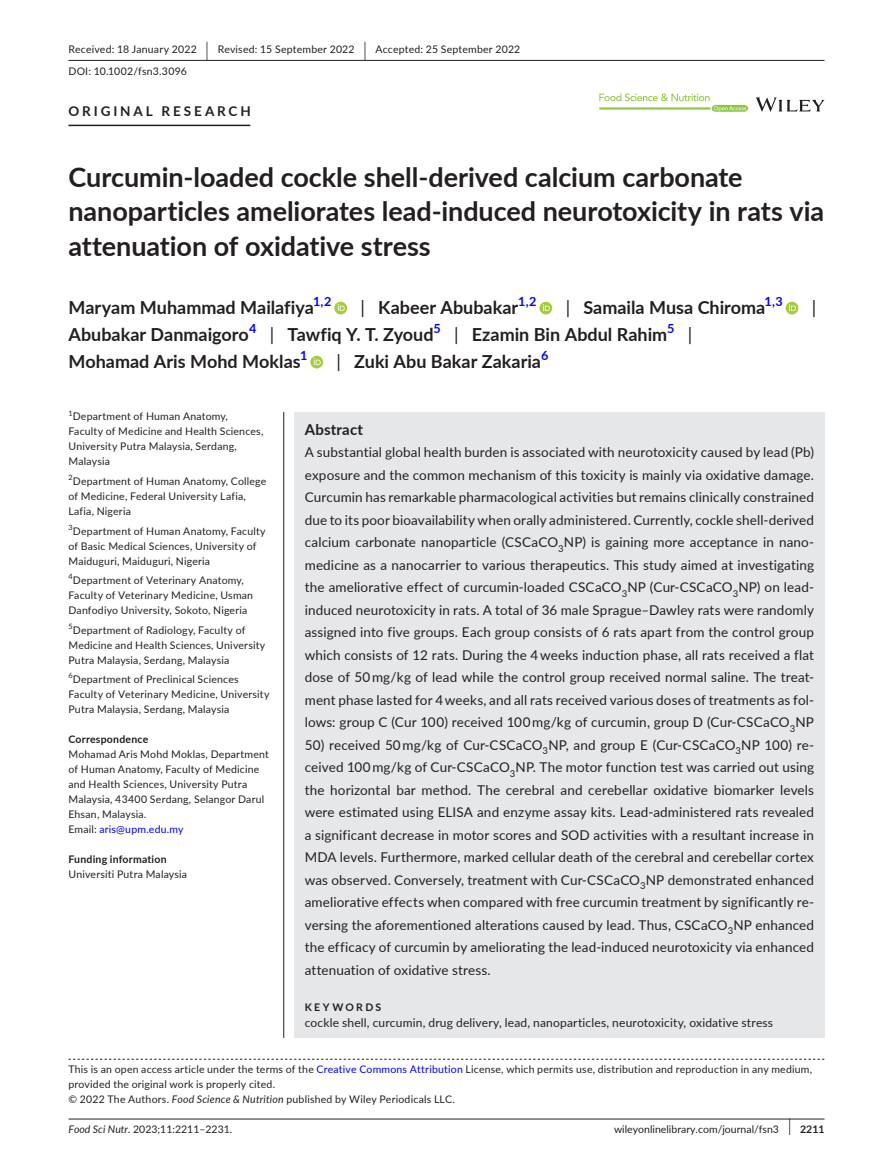
<style>
.page{position:relative;width:893px;height:1174px;background:#fff}
.page>*{position:absolute;margin:0;border:0;box-sizing:border-box;transform-origin:0 0}
.t1{font:700 27px/34.5px "Lato";color:#231f20}
.t2{font:700 18px "Lato";color:#231f20}
.t3{font:18px "Lato";color:#231f20}
.t4{font:700 15px "Lato";letter-spacing:.015em;color:#231f20}
.t5{font:13.5px/22.5px "Lato";letter-spacing:.01em;color:#231f20;text-align:justify}
.t6{font:700 13.5px "Lato";letter-spacing:.215em;color:#231f20}
.t7{font:700 12.6px "Lato";color:#00f}
.t8{font:12px "Lato";letter-spacing:.015em;color:#231f20}
.t9{font:10.5px/15px "Lato";letter-spacing:.02em;color:#231f20}
.t10{font:10.5px "Lato";color:#231f20}
.t11{font:700 10.5px "Lato";letter-spacing:.02em;color:#231f20}
.t12{font:700 10.5px "Lato";letter-spacing:.22em;color:#231f20}
.s1{font-size:19.65px}
.s2{font-weight:400}
.s3{color:#00f}
.s4{font-style:italic}
.s5{font-size:17.4px}
.s6{font-weight:700}
</style>
<div class="page">
<hr style="left:68px;top:1118px;width:756px;height:1px;background:#231f20">
<svg style="left:756px;top:97px;width:68px;height:15px"></svg>
<svg style="left:599px;top:93px;width:149px;height:19px"></svg>
<hr style="left:68px;top:60px;width:756px;height:1px;background:#231f20">
<hr style="left:68px;top:125px;width:182px;height:1px;background:#231f20">
<svg style="left:334px;top:302px;width:13px;height:12px"></svg>
<svg style="left:338px;top:304px;width:7px;height:7px"></svg>
<div style="left:539px;top:302px;width:13px;height:12px;background:#a5cd39;border-radius:50%"></div>
<svg style="left:543px;top:304px;width:7px;height:7px"></svg>
<div style="left:786px;top:302px;width:12px;height:12px;background:#a5cd39;border-radius:50%"></div>
<svg style="left:789px;top:304px;width:7px;height:7px"></svg>
<svg style="left:310px;top:356px;width:13px;height:12px"></svg>
<svg style="left:314px;top:358px;width:7px;height:7px"></svg>
<svg style="left:68px;top:1058px;width:756px;height:1px"></svg>
<div style="left:294px;top:412px;width:530px;height:625px;background:#e6e7e9"></div>
<hr style="left:283px;top:412px;width:1px;height:625px;background:#231f20">
<p class="t9" style="left:68px;top:38px;width:453px;line-height:21.8px">Received: 18 January 2022 <span class="s1">|</span> Revised: 15 September 2022 <span class="s1">|</span> Accepted: 25 September 2022<br>DOI: 10.1002/fsn3.3096</p>
<p class="t6" style="left:68px;top:101px;width:184px">ORIGINAL RESEARCH</p>
<h1 class="t1" style="left:68px;top:159px;width:757px">Curcumin-loaded cockle shell-derived calcium carbonate nanoparticles ameliorates lead-induced neurotoxicity in rats via attenuation of oxidative stress</h1>
<h2 class="t2" style="left:68px;top:295px;width:247px">Maryam Muhammad Mailafiya</h2>
<p class="t7" style="left:313px;top:292px;width:20px">1,2</p>
<h2 class="t2" style="left:361px;top:295px;width:159px"><span class="s2">|</span> Kabeer Abubakar</h2>
<p class="t7" style="left:518px;top:292px;width:20px">1,2</p>
<h2 class="t2" style="left:566px;top:295px;width:201px"><span class="s2">|</span> Samaila Musa Chiroma</h2>
<p class="t7" style="left:764px;top:292px;width:20px">1,3</p>
<h2 class="t3" style="left:812px;top:295px;width:6px">|</h2>
<h2 class="t2" style="left:68px;top:322px;width:182px">Abubakar Danmaigoro</h2>
<p class="t7" style="left:249px;top:319px;width:9px">4</p>
<h2 class="t2" style="left:270px;top:322px;width:165px"><span class="s2">|</span> Tawfiq Y. T. Zyoud</h2>
<p class="t7" style="left:433px;top:319px;width:9px">5</p>
<h2 class="t2" style="left:454px;top:322px;width:214px"><span class="s2">|</span> Ezamin Bin Abdul Rahim</h2>
<p class="t7" style="left:667px;top:319px;width:9px">5</p>
<h2 class="t3" style="left:688px;top:322px;width:6px">|</h2>
<h2 class="t2" style="left:68px;top:349px;width:234px">Mohamad Aris Mohd Moklas</h2>
<p class="t7" style="left:300px;top:346px;width:9px">1</p>
<h2 class="t2" style="left:337px;top:349px;width:206px"><span class="s2">|</span> Zuki Abu Bakar Zakaria</h2>
<p class="t7" style="left:541px;top:346px;width:9px">6</p>
<p class="t9" style="left:68px;top:409px;width:197px"><sup>1</sup>Department of Human Anatomy,<br>Faculty of Medicine and Health Sciences,<br>University Putra Malaysia, Serdang,<br>Malaysia</p>
<p class="t9" style="left:68px;top:473px;width:199px"><sup>2</sup>Department of Human Anatomy, College of Medicine, Federal University Lafia,<br>Lafia, Nigeria</p>
<p class="t9" style="left:68px;top:523px;width:199px"><sup>3</sup>Department of Human Anatomy, Faculty of Basic Medical Sciences, University of<br>Maiduguri, Maiduguri, Nigeria</p>
<p class="t9" style="left:68px;top:572px;width:186px"><sup>4</sup>Department of Veterinary Anatomy,<br>Faculty of Veterinary Medicine, Usman<br>Danfodiyo University, Sokoto, Nigeria</p>
<p class="t9" style="left:68px;top:622px;width:198px"><sup>5</sup>Department of Radiology, Faculty of<br>Medicine and Health Sciences, University<br>Putra Malaysia, Serdang, Malaysia</p>
<p class="t9" style="left:68px;top:671px;width:203px"><sup>6</sup>Department of Preclinical Sciences<br>Faculty of Veterinary Medicine, University<br>Putra Malaysia, Serdang, Malaysia</p>
<p class="t11" style="left:68px;top:731px;width:81px">Correspondence</p>
<p class="t9" style="left:68px;top:746px;width:202px">Mohamad Aris Mohd Moklas, Department of Human Anatomy, Faculty of Medicine and Health Sciences, University Putra Malaysia, 43400 Serdang, Selangor Darul Ehsan, Malaysia.<br>Email: <span class="s3">aris@upm.edu.my</span></p>
<p class="t11" style="left:68px;top:851px;width:100px">Funding information</p>
<p class="t9" style="left:68px;top:866px;width:120px">Universiti Putra Malaysia</p>
<p class="t4" style="left:305px;top:418px;width:60px">Abstract</p>
<p class="t5" style="left:305px;top:440px;width:511px">A substantial global health burden is associated with neurotoxicity caused by lead (Pb) exposure and the common mechanism of this toxicity is mainly via oxidative damage.<br>Curcumin has remarkable pharmacological activities but remains clinically constrained due to its poor bioavailability when orally administered. Currently, cockle shell-derived calcium carbonate nanoparticle (CSCaCO<sub>3</sub>NP) is gaining more acceptance in nano&shy;medicine as a nanocarrier to various therapeutics. This study aimed at investigating the ameliorative effect of curcumin-loaded CSCaCO<sub>3</sub>NP (Cur-CSCaCO<sub>3</sub>NP) on lead&shy;induced neurotoxicity in rats. A total of 36 male Sprague–Dawley rats were randomly assigned into five groups. Each group consists of 6 rats apart from the control group which consists of 12 rats. During the 4 weeks induction phase, all rats received a flat dose of 50 mg/kg of lead while the control group received normal saline. The treat&shy;ment phase lasted for 4 weeks, and all rats received various doses of treatments as fol&shy;lows: group C (Cur 100) received 100 mg/kg of curcumin, group D (Cur-CSCaCO<sub>3</sub>NP</p>
<p class="t5" style="left:305px;top:733px;width:511px">50) received 50 mg/kg of Cur-CSCaCO<sub>3</sub>NP, and group E (Cur-CSCaCO<sub>3</sub>NP 100) re&shy;ceived 100 mg/kg of Cur-CSCaCO<sub>3</sub>NP. The motor function test was carried out using the horizontal bar method. The cerebral and cerebellar oxidative biomarker levels were estimated using ELISA and enzyme assay kits. Lead-administered rats revealed a significant decrease in motor scores and SOD activities with a resultant increase in MDA levels. Furthermore, marked cellular death of the cerebral and cerebellar cortex was observed. Conversely, treatment with Cur-CSCaCO<sub>3</sub>NP demonstrated enhanced ameliorative effects when compared with free curcumin treatment by significantly re&shy;versing the aforementioned alterations caused by lead. Thus, CSCaCO<sub>3</sub>NP enhanced the efficacy of curcumin by ameliorating the lead-induced neurotoxicity via enhanced attenuation of oxidative stress.</p>
<p class="t12" style="left:305px;top:999px;width:78px">KEYWORDS</p>
<p class="t8" style="left:305px;top:1014px;width:470px">cockle shell, curcumin, drug delivery, lead, nanoparticles, neurotoxicity, oxidative stress</p>
<p class="t9" style="left:68px;top:1061px;width:745px">This is an open access article under the terms of the <span class="s3">Creative Commons Attribution</span> License, which permits use, distribution and reproduction in any medium, provided the original work is properly cited.<br>© 2022 The Authors. <span class="s4">Food Science &amp; Nutrition</span> published by Wiley Periodicals LLC.</p>
<p class="t10" style="left:68px;top:1121px;width:165px"><span class="s4">Food Sci Nutr.</span> 2023;11:2211–2231.</p>
<p class="t10" style="left:614px;top:1121px;width:212px">wileyonlinelibrary.com/journal/fsn3 <span class="s5">|</span> <span class="s6">2211</span></p>
</div>
